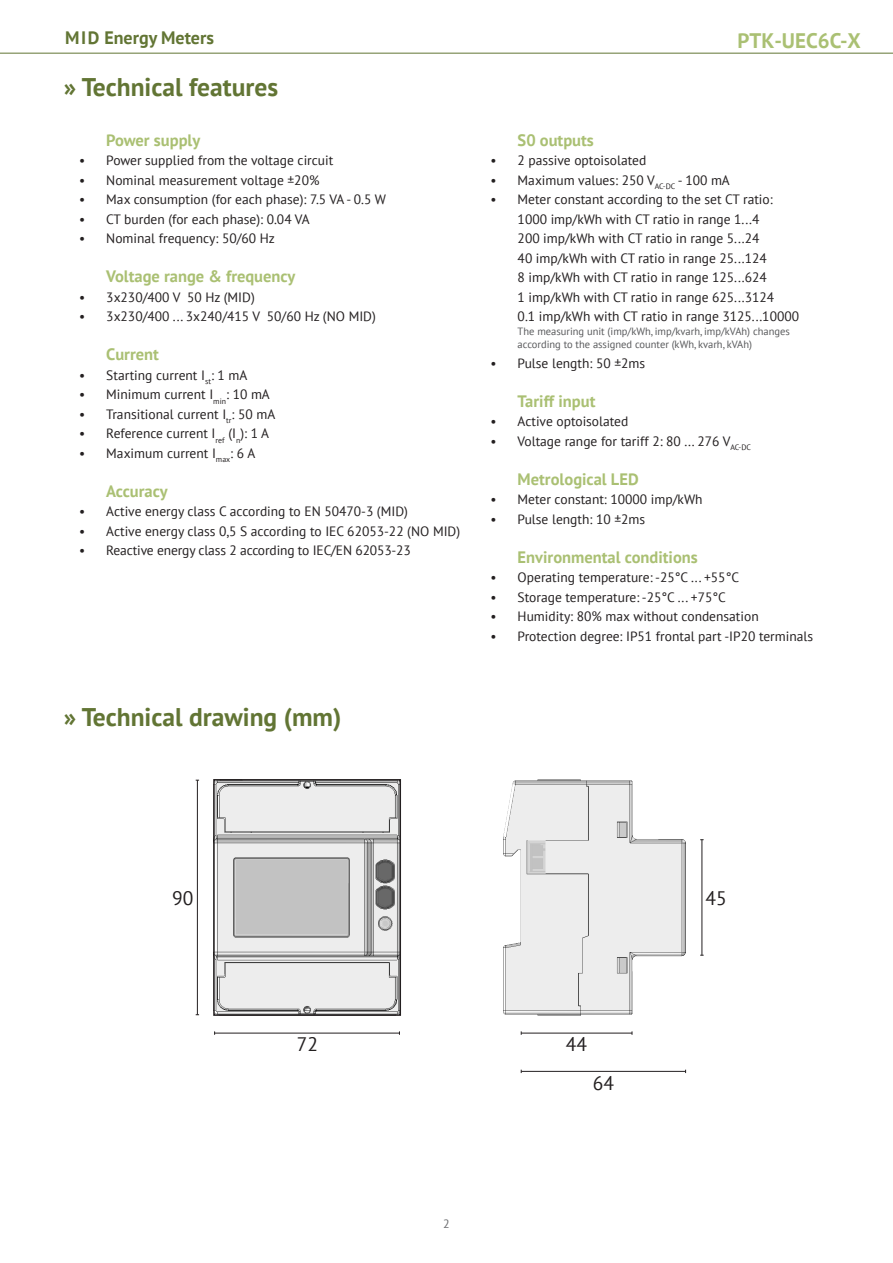
<style>
.page{position:relative;width:893px;height:1263px;background:#fff}
.page>*{position:absolute;margin:0;border:0;box-sizing:border-box;transform-origin:0 0}
.t1{font:700 25.5px "PT Sans";color:#627534}
.t2{font:700 21px "PT Sans";color:#aac073}
.testo_tabella{font:19.5px "PT Sans";color:#231f20}
.t3{font:700 18px "PT Sans";color:#627534}
.t4{font:700 16.5px "PT Sans";color:#aac073}
.t5{font:13.5px/19.5px "PT Sans";color:#231f20}
.t6{font:12px "PT Sans";color:#6c6d70}
.t7{font:10.5px/13.5px "PT Sans";color:#57585a}
.s1{font-style:inherit}
</style>
<div class="page">
<hr style="left:0;top:53px;width:893px;height:1px;background:#627534">
<img style="left:216px;top:782px;width:182px;height:231px">
<div style="left:213px;top:779px;width:188px;height:237px;border:2px solid #231f20"></div>
<img style="left:503px;top:780px;width:182px;height:235px">
<hr style="left:197px;top:780px;width:1px;height:235px;background:#231f20">
<hr style="left:215px;top:1033px;width:184px;height:1px;background:#231f20">
<hr style="left:701px;top:840px;width:1px;height:115px;background:#231f20">
<hr style="left:521px;top:1033px;width:111px;height:1px;background:#231f20">
<hr style="left:521px;top:1071px;width:165px;height:1px;background:#231f20">
<h3 class="t3" style="left:65px;top:26px;width:150px">MID Energy Meters</h3>
<p class="t1" style="left:64px;top:70px;width:216px">» Technical features</p>
<p class="t4" style="left:106px;top:129px;width:96px">Power supply</p>
<p class="t5" style="left:79px;top:150px;width:256px">• Power supplied from the voltage circuit</p>
<p class="t5" style="left:79px;top:170px;width:242px">• Nominal measurement voltage ±20%</p>
<p class="t5" style="left:79px;top:189px;width:308px">• Max consumption (for each phase): 7.5 VA - 0.5 W</p>
<p class="t5" style="left:79px;top:209px;width:232px">• CT burden (for each phase): 0.04 VA</p>
<p class="t5" style="left:79px;top:228px;width:197px">• Nominal frequency: 50/60 Hz</p>
<p class="t4" style="left:106px;top:265px;width:190px">Voltage range &amp; frequency</p>
<p class="t5" style="left:79px;top:287px;width:177px">• 3x230/400 V 50 Hz (MID)</p>
<p class="t5" style="left:79px;top:306px;width:298px">• 3x230/400 ... 3x240/415 V 50/60 Hz (NO MID)</p>
<p class="t4" style="left:106px;top:343px;width:54px">Current</p>
<p class="t5" style="left:79px;top:365px;width:170px">• Starting current I<sub>st</sub>: 1 mA</p>
<p class="t5" style="left:79px;top:384px;width:192px">• Minimum current I<sub>min</sub>: 10 mA</p>
<p class="t5" style="left:79px;top:404px;width:198px">• Transitional current I<sub>tr</sub>: 50 mA</p>
<p class="t5" style="left:79px;top:423px;width:191px">• Reference current I<sub>ref</sub> (I<sub>n</sub>): 1 A</p>
<p class="t5" style="left:79px;top:443px;width:177px">• Maximum current I<sub>max</sub>: 6 A</p>
<p class="t4" style="left:106px;top:480px;width:63px">Accuracy</p>
<p class="t5" style="left:79px;top:501px;width:330px">• Active energy class C according to EN 50470-3 (MID)</p>
<p class="t5" style="left:79px;top:521px;width:382px">• Active energy class 0,5 S according to IEC 62053-22 (NO MID)</p>
<p class="t5" style="left:79px;top:540px;width:333px">• Reactive energy class 2 according to IEC/EN 62053-23</p>
<p class="t1" style="left:64px;top:700px;width:279px">» Technical drawing (mm)</p>
<h2 class="t2" style="left:737px;top:27px;width:125px"><span class="s1">PTK-</span>UEC6C-X</h2>
<p class="t4" style="left:518px;top:129px;width:78px">S0 outputs</p>
<p class="t5" style="left:491px;top:150px;width:157px">• 2 passive optoisolated</p>
<p class="t5" style="left:491px;top:170px;width:241px">• Maximum values: 250 V<sub>AC-DC</sub> - 100 mA</p>
<p class="t5" style="left:518px;top:189px;width:283px;text-indent:-27px">• Meter constant according to the set CT ratio:<br>1000 imp/kWh with CT ratio in range 1...4<br>200 imp/kWh with CT ratio in range 5...24<br>40 imp/kWh with CT ratio in range 25...124<br>8 imp/kWh with CT ratio in range 125...624<br>1 imp/kWh with CT ratio in range 625...3124<br>0.1 imp/kWh with CT ratio in range 3125...10000</p>
<p class="t7" style="left:518px;top:324px;width:274px">The measuring unit (imp/kWh, imp/kvarh, imp/kVAh) changes according to the assigned counter (kWh, kvarh, kVAh)</p>
<p class="t5" style="left:491px;top:353px;width:156px">• Pulse length: 50 ±2ms</p>
<p class="t4" style="left:518px;top:390px;width:79px">Tariff input</p>
<p class="t5" style="left:491px;top:411px;width:139px">• Active optoisolated</p>
<p class="t5" style="left:491px;top:431px;width:262px">• Voltage range for tariff 2: 80 ... 276 V<sub>AC-DC</sub></p>
<p class="t4" style="left:518px;top:468px;width:123px">Metrological LED</p>
<p class="t5" style="left:491px;top:489px;width:213px">• Meter constant: 10000 imp/kWh</p>
<p class="t5" style="left:491px;top:509px;width:156px">• Pulse length: 10 ±2ms</p>
<p class="t4" style="left:518px;top:546px;width:182px">Environmental conditions</p>
<p class="t5" style="left:491px;top:567px;width:250px">• Operating temperature: -25°C ... +55°C</p>
<p class="t5" style="left:491px;top:587px;width:237px">• Storage temperature: -25°C ... +75°C</p>
<p class="t5" style="left:491px;top:606px;width:270px">• Humidity: 80% max without condensation</p>
<p class="t5" style="left:491px;top:626px;width:324px">• Protection degree: IP51 frontal part -IP20 terminals</p>
<p class="testo_tabella" style="left:172px;top:885px;width:23px">90</p>
<p class="testo_tabella" style="left:297px;top:1032px;width:23px">72</p>
<p class="t6" style="left:443px;top:1216px;width:8px">2</p>
<p class="testo_tabella" style="left:566px;top:1032px;width:23px">44</p>
<p class="testo_tabella" style="left:593px;top:1070px;width:23px">64</p>
<p class="testo_tabella" style="left:705px;top:885px;width:23px">45</p>
</div>
